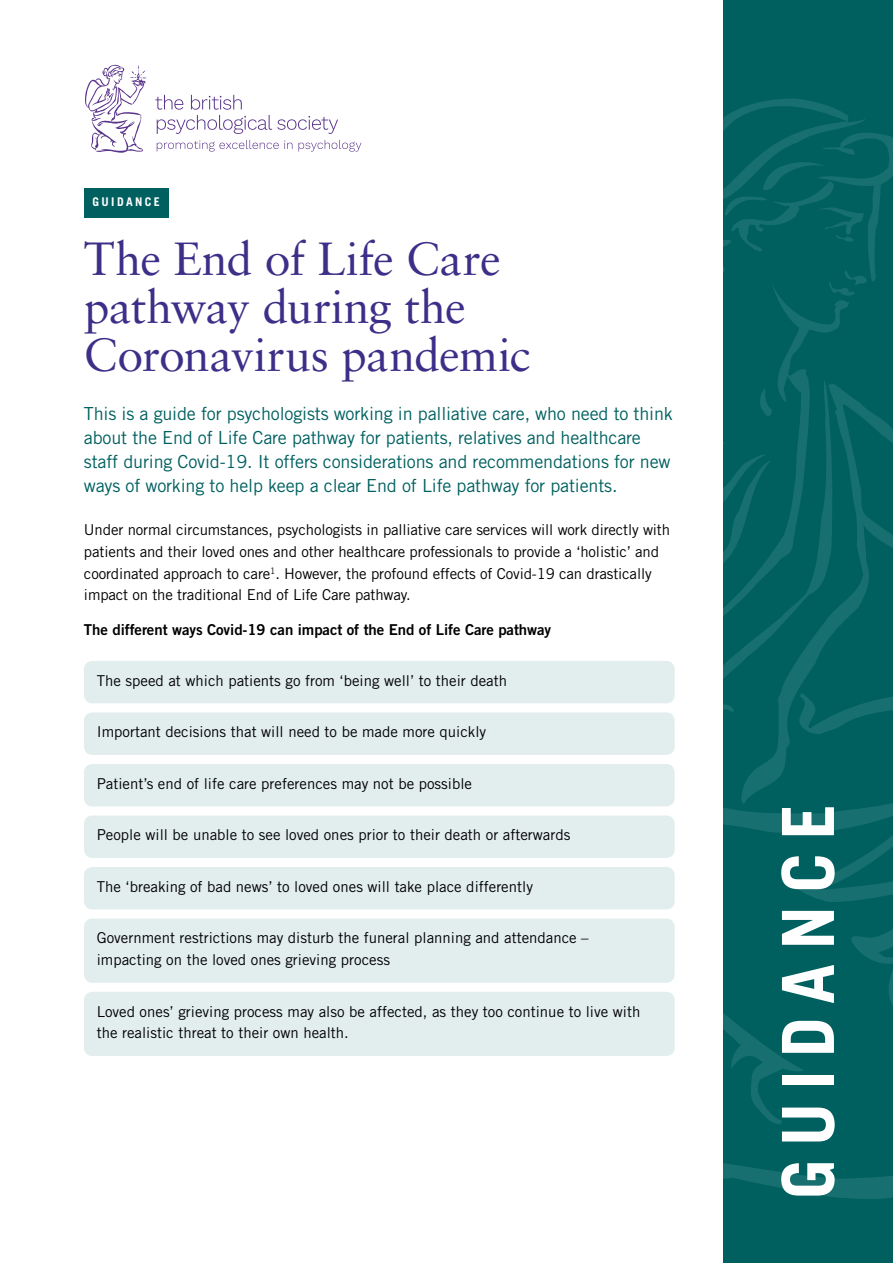
<style>
.page{position:relative;width:893px;height:1263px;background:#006060}
.page>*{position:absolute;margin:0;border:0;box-sizing:border-box;transform-origin:0 0}
.t1{font:700 72px "Trade Gothic LT Std";letter-spacing:.18em;color:#fff}
.t2{font:46.5px/48px "Sabon LT Std";letter-spacing:-.02em;color:#3c2f88}
.t3{font:18px/24px "Trade Gothic LT Std";letter-spacing:-.01em;color:#006060}
.t4{font:700 16.5px "Trade Gothic LT Std";color:#fff}
.t5{font:15px/21.8px "Trade Gothic LT Std";color:#000}
.t6{font:15px "Trade Gothic LT Std Bd 2";letter-spacing:-.005em;color:#000}
.t7{font:700 12px "Trade Gothic LT Std";letter-spacing:.2em;color:#fff}
</style>
<div class="page">
<svg style="left:723px;top:1163px;width:170px;height:36px"></svg>
<svg style="left:723px;top:804px;width:170px;height:320px"></svg>
<svg style="left:741px;top:740px;width:152px;height:64px"></svg>
<svg style="left:723px;top:396px;width:170px;height:344px"></svg>
<svg style="left:723px;top:99px;width:170px;height:196px"></svg>
<svg style="left:723px;top:174px;width:127px;height:531px"></svg>
<div style="left:0;top:0;width:723px;height:1263px;background:#fff"></div>
<svg style="left:157px;top:140px;width:135px;height:12px"></svg>
<svg style="left:298px;top:140px;width:63px;height:12px"></svg>
<svg style="left:155px;top:95px;width:183px;height:39px"></svg>
<svg style="left:85px;top:65px;width:61px;height:88px"></svg>
<div style="left:84px;top:188px;width:84px;height:29px;background:#006060"></div>
<div style="left:84px;top:661px;width:591px;height:42px;background:#e2edee;border-radius:9px"></div>
<div style="left:84px;top:712px;width:591px;height:43px;background:#e2edee;border-radius:9px"></div>
<div style="left:84px;top:764px;width:591px;height:42px;background:#e2edee;border-radius:9px"></div>
<div style="left:84px;top:815px;width:591px;height:43px;background:#e2edee;border-radius:9px"></div>
<div style="left:84px;top:867px;width:591px;height:42px;background:#e2edee;border-radius:9px"></div>
<div style="left:84px;top:918px;width:591px;height:65px;background:#e2edee;border-radius:9px"></div>
<div style="left:84px;top:992px;width:591px;height:64px;background:#e2edee;border-radius:9px"></div>
<p class="t7" style="left:92px;top:194px;width:69px">GUIDANCE</p>
<h2 class="t2" style="left:84px;top:234px;width:448px">The End of Life Care pathway during the<br>Coronavirus pandemic</h2>
<p class="t3" style="left:84px;top:401px;width:590px">This is a guide for psychologists working in palliative care, who need to think about the End of Life Care pathway for patients, relatives and healthcare staff during Covid-19. It offers considerations and recommendations for new ways of working to help keep a clear End of Life pathway for patients.</p>
<p class="t5" style="left:84px;top:519px;width:588px">Under normal circumstances, psychologists in palliative care services will work directly with patients and their loved ones and other healthcare professionals to provide a ‘holistic’ and coordinated approach to care<sup>1</sup>. However, the profound effects of Covid-19 can drastically impact on the traditional End of Life Care pathway.</p>
<p class="t6" style="left:84px;top:620px;width:469px">The different ways Covid-19 can impact of the End of Life Care pathway</p>
<p class="t5" style="left:97px;top:669px;width:412px">The speed at which patients go from ‘being well’ to their death</p>
<p class="t5" style="left:97px;top:721px;width:391px">Important decisions that will need to be made more quickly</p>
<p class="t5" style="left:97px;top:772px;width:377px">Patient’s end of life care preferences may not be possible</p>
<p class="t5" style="left:97px;top:824px;width:475px">People will be unable to see loved ones prior to their death or afterwards</p>
<p class="t5" style="left:97px;top:875px;width:438px">The ‘breaking of bad news’ to loved ones will take place differently</p>
<p class="t5" style="left:97px;top:927px;width:494px">Government restrictions may disturb the funeral planning and attendance – impacting on the loved ones grieving process</p>
<p class="t5" style="left:97px;top:1000px;width:545px">Loved ones’ grieving process may also be affected, as they too continue to live with the realistic threat to their own health.</p>
<h1 class="t1" style="left:764px;top:1199px;width:397px;rotate:-90deg">GUIDANCE</h1>
<p class="t4" style="left:807px;top:1168px;width:11px">1</p>
</div>
